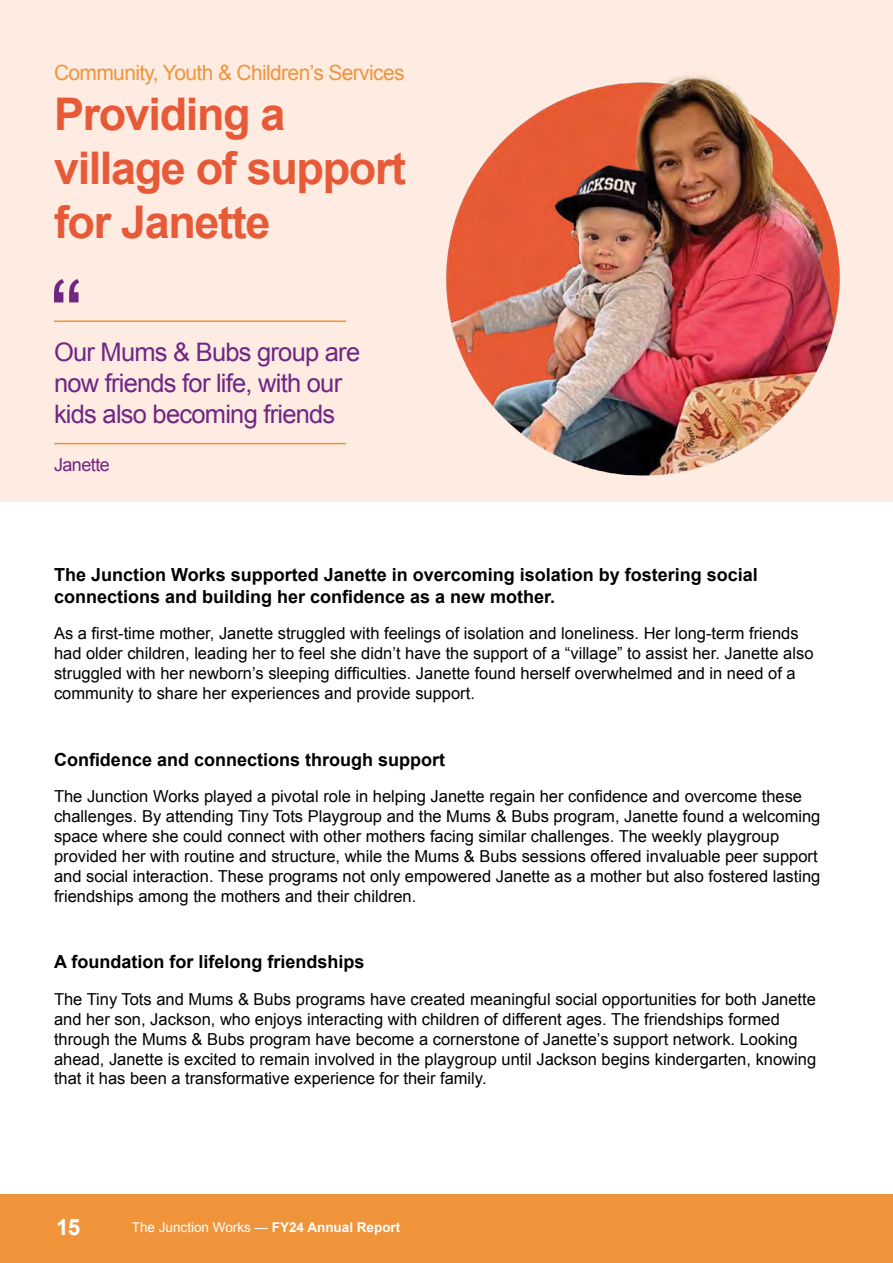
<style>
.page{position:relative;width:893px;height:1263px;background:#fff}
.page>*{position:absolute;margin:0;border:0;box-sizing:border-box;transform-origin:0 0}
.t1{font:700 45px/54px "Arial";letter-spacing:-.03em;color:#e75a37}
.t2{font:25.5px/30.6px "Arial";letter-spacing:-.03em;color:#702784}
.t3{font:700 22.5px "Arial";color:#fff}
.t4{font:21px "Arial";letter-spacing:-.03em;color:#f0943c}
.t5{font:700 18px/21.6px "Arial";color:#000}
.t6{font:18px "Arial";letter-spacing:-.03em;color:#702784}
.t7{font:16.5px/19.8px "Arial";color:#000}
.t8{font:13.5px "Arial";color:#fff}
.s1{font-weight:700}
</style>
<div class="page">
<div style="left:0;top:1195px;width:893px;height:68px;background:#f0943c"></div>
<div style="left:0;top:0;width:893px;height:502px;background:#feebe1"></div>
<svg style="left:54px;top:279px;width:25px;height:23px"></svg>
<img style="left:446px;top:75px;width:394px;height:401px">
<hr style="left:54px;top:443px;width:292px;height:1px;background:#f0943c">
<hr style="left:54px;top:320px;width:292px;height:2px;background:#f0943c">
<p class="t4" style="left:54px;top:59px;width:352px">Community, Youth &amp; Children’s Services</p>
<h1 class="t1" style="left:54px;top:89px;width:354px">Providing a village of support for Janette</h1>
<h2 class="t2" style="left:54px;top:337px;width:308px">Our Mums &amp; Bubs group are now friends for life, with our kids also becoming friends</h2>
<p class="t6" style="left:54px;top:453px;width:57px">Janette</p>
<p class="t5" style="left:54px;top:564px;width:705px">The Junction Works supported Janette in overcoming isolation by fostering social connections and building her confidence as a new mother.</p>
<p class="t7" style="left:54px;top:624px;width:761px">As a first-time mother, Janette struggled with feelings of isolation and loneliness. Her long-term friends had older children, leading her to feel she didn’t have the support of a “village” to assist her. Janette also struggled with her newborn’s sleeping difficulties. Janette found herself overwhelmed and in need of a community to share her experiences and provide support.</p>
<p class="t5" style="left:54px;top:749px;width:393px">Confidence and connections through support</p>
<p class="t7" style="left:54px;top:787px;width:768px">The Junction Works played a pivotal role in helping Janette regain her confidence and overcome these challenges. By attending Tiny Tots Playgroup and the Mums &amp; Bubs program, Janette found a welcoming space where she could connect with other mothers facing similar challenges. The weekly playgroup provided her with routine and structure, while the Mums &amp; Bubs sessions offered invaluable peer support and social interaction. These programs not only empowered Janette as a mother but also fostered lasting friendships among the mothers and their children.</p>
<p class="t5" style="left:54px;top:952px;width:312px">A foundation for lifelong friendships</p>
<p class="t7" style="left:54px;top:990px;width:764px">The Tiny Tots and Mums &amp; Bubs programs have created meaningful social opportunities for both Janette and her son, Jackson, who enjoys interacting with children of different ages. The friendships formed through the Mums &amp; Bubs program have become a cornerstone of Janette’s support network. Looking ahead, Janette is excited to remain involved in the playgroup until Jackson begins kindergarten, knowing that it has been a transformative experience for their family.</p>
<h3 class="t3" style="left:56px;top:1213px;width:26px">15</h3>
<p class="t8" style="left:132px;top:1218px;width:270px">The Junction Works — <span class="s1">FY24 Annual Report</span></p>
</div>
